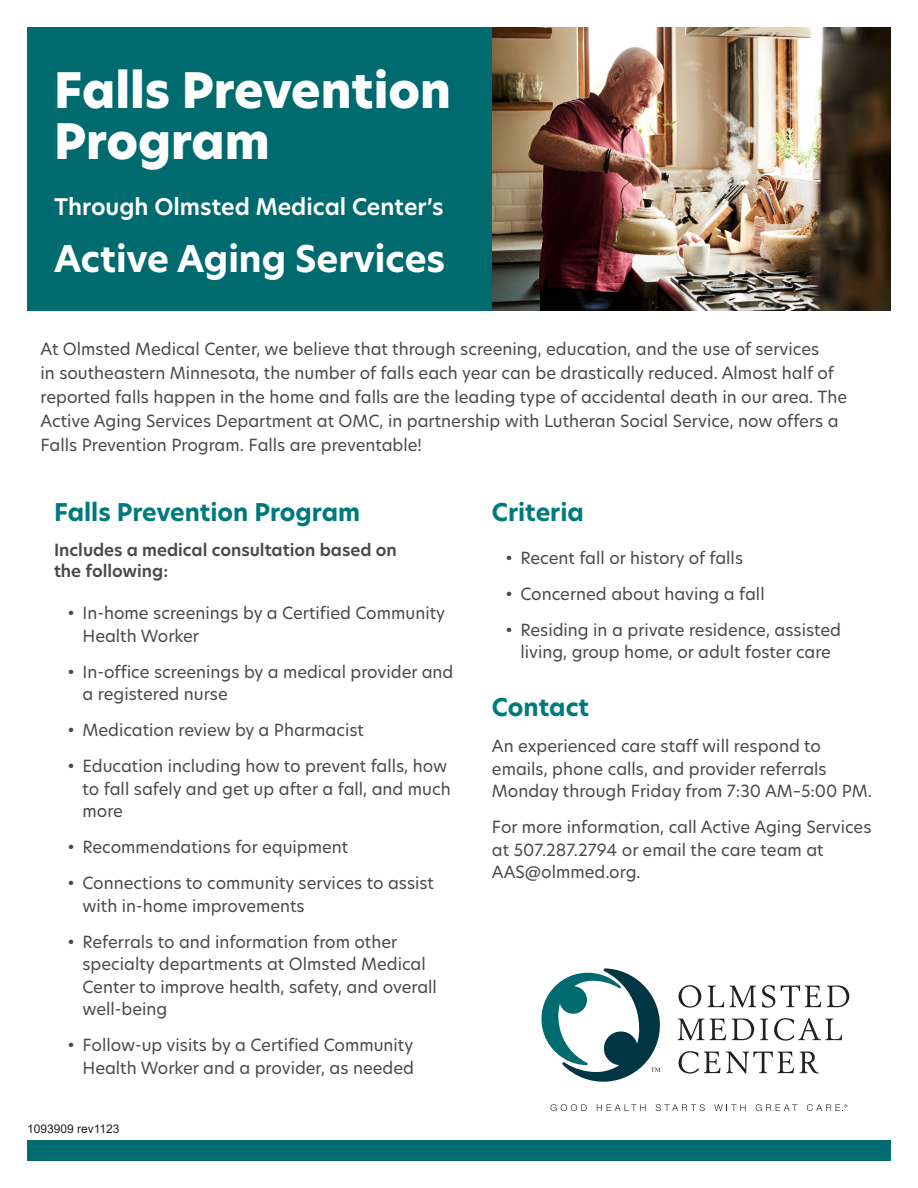
<style>
.page{position:relative;width:918px;height:1188px;background:#fff}
.page>*{position:absolute;margin:0;border:0;box-sizing:border-box;transform-origin:0 0}
.t1{font:800 48px/51px "New Hero";color:#fff}
.t2{font:700 36px "New Hero";color:#fff}
.t3{font:700 24px "New Hero";color:#00797d}
.t4{font:600 22.5px "New Hero";color:#fff}
.t5{font:16.5px/22.5px "New Hero";color:#494a4b}
.t6{font:600 16.5px/21px "New Hero";color:#494a4b}
.t7{font:12px "Arial";color:#231f20}
</style>
<div class="page">
<svg style="left:679px;top:985px;width:22px;height:23px"></svg>
<svg style="left:708px;top:986px;width:48px;height:22px"></svg>
<svg style="left:762px;top:985px;width:13px;height:23px"></svg>
<svg style="left:781px;top:986px;width:40px;height:21px"></svg>
<svg style="left:827px;top:986px;width:22px;height:21px"></svg>
<svg style="left:678px;top:1019px;width:26px;height:21px"></svg>
<svg style="left:710px;top:1019px;width:16px;height:21px"></svg>
<svg style="left:732px;top:1019px;width:22px;height:21px"></svg>
<svg style="left:760px;top:1019px;width:8px;height:21px"></svg>
<svg style="left:774px;top:1018px;width:68px;height:23px"></svg>
<svg style="left:679px;top:1051px;width:41px;height:23px"></svg>
<svg style="left:726px;top:1052px;width:68px;height:21px"></svg>
<svg style="left:800px;top:1052px;width:19px;height:21px"></svg>
<svg style="left:551px;top:1104px;width:36px;height:7px"></svg>
<svg style="left:597px;top:1104px;width:49px;height:7px"></svg>
<svg style="left:656px;top:1104px;width:49px;height:7px"></svg>
<svg style="left:714px;top:1104px;width:32px;height:7px"></svg>
<svg style="left:756px;top:1104px;width:41px;height:7px"></svg>
<svg style="left:541px;top:968px;width:120px;height:114px"></svg>
<svg style="left:807px;top:1104px;width:40px;height:7px"></svg>
<div style="left:27px;top:28px;width:864px;height:283px;background:#006b6e"></div>
<div style="left:27px;top:1140px;width:864px;height:20px;background:#006b6e"></div>
<img style="left:492px;top:27px;width:399px;height:283px">
<p class="t1" style="left:54px;top:65px;width:399px">Falls Prevention<br>Program</p>
<p class="t4" style="left:54px;top:192px;width:391px">Through Olmsted Medical Center’s</p>
<p class="t2" style="left:54px;top:234px;width:393px">Active Aging Services</p>
<p class="t5" style="left:40px;top:337px;width:808px;line-height:24px">At Olmsted Medical Center, we believe that through screening, education, and the use of services<br>in southeastern Minnesota, the number of falls each year can be drastically reduced. Almost half of reported falls happen in the home and falls are the leading type of accidental death in our area. The Active Aging Services Department at OMC, in partnership with Lutheran Social Service, now offers a Falls Prevention Program. Falls are preventable!</p>
<p class="t3" style="left:54px;top:496px;width:308px">Falls Prevention Program</p>
<p class="t6" style="left:54px;top:539px;width:344px">Includes a medical consultation based on the following:</p>
<p class="t5" style="left:82px;top:602px;width:364px;text-indent:-15px">• In-home screenings by a Certified Community<br>Health Worker</p>
<p class="t5" style="left:82px;top:660px;width:372px;text-indent:-15px">• In-office screenings by a medical provider and a registered nurse</p>
<p class="t5" style="left:67px;top:719px;width:298px">• Medication review by a Pharmacist</p>
<p class="t5" style="left:82px;top:755px;width:370px;text-indent:-15px">• Education including how to prevent falls, how to fall safely and get up after a fall, and much more</p>
<p class="t5" style="left:67px;top:836px;width:282px">• Recommendations for equipment</p>
<p class="t5" style="left:82px;top:872px;width:353px;text-indent:-15px">• Connections to community services to assist with in-home improvements</p>
<p class="t5" style="left:82px;top:930px;width:356px;text-indent:-15px">• Referrals to and information from other specialty departments at Olmsted Medical Center to improve health, safety, and overall well-being</p>
<p class="t5" style="left:67px;top:1034px;width:348px;text-align:right">• Follow-up visits by a Certified Community<br>Health Worker and a provider, as needed</p>
<p class="t7" style="left:27px;top:1121px;width:94px">1093909 rev1123</p>
<p class="t3" style="left:492px;top:496px;width:93px">Criteria</p>
<p class="t5" style="left:505px;top:546px;width:239px">• Recent fall or history of falls</p>
<p class="t5" style="left:505px;top:582px;width:261px">• Concerned about having a fall</p>
<p class="t5" style="left:505px;top:618px;width:337px;text-align:center">• Residing in a private residence, assisted living, group home, or adult foster care</p>
<p class="t3" style="left:492px;top:691px;width:99px">Contact</p>
<p class="t5" style="left:492px;top:735px;width:382px">An experienced care staff will respond to emails, phone calls, and provider referrals<br>Monday through Friday from 7:30 AM–5:00 PM.</p>
<p class="t5" style="left:492px;top:816px;width:381px">For more information, call Active Aging Services at 507.287.2794 or email the care team at<br>AAS@olmmed.org.</p>
</div>
